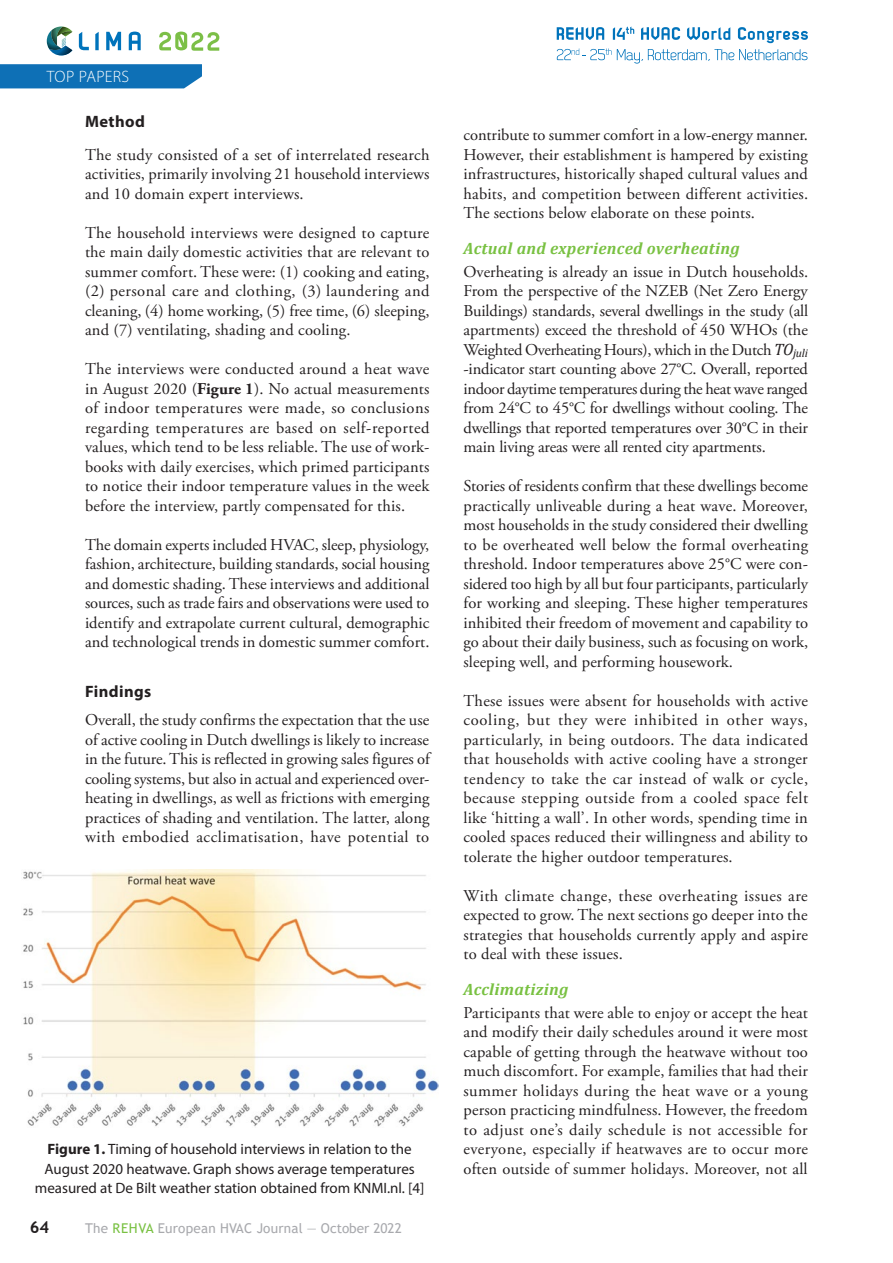
<style>
.page{position:relative;width:893px;height:1263px;background:#fff}
.page>*{position:absolute;margin:0;border:0;box-sizing:border-box;transform-origin:0 0}
.t1{font:16.5px/19.5px "Adobe Garamond Pro";letter-spacing:.01em;color:#231f20;text-align:justify}
.Heading_3{font:italic 700 16.5px "Cambria";letter-spacing:.02em;color:#79c142}
.Heading_2{font:700 16.5px "Myriad Pro";letter-spacing:.025em;color:#231f20}
.t2{font:300 16.5px "Myriad Pro";letter-spacing:.015em;color:#fff}
.zPage_Number{font:700 16.5px "Trebuchet MS";color:#231f20}
.t3{font:15px/19.5px "Myriad Pro";color:#231f20;text-align:center}
.t4{font:13.5px "Trebuchet MS";letter-spacing:.015em;color:#a8a9ad}
.s1{font-weight:700}
.s2{color:#79c142}
.s3{font-family:"Cambria";font-style:italic}
</style>
<div class="page">
<svg style="left:79px;top:32px;width:10px;height:18px"></svg>
<svg style="left:95px;top:32px;width:4px;height:18px"></svg>
<svg style="left:106px;top:32px;width:15px;height:18px"></svg>
<svg style="left:129px;top:32px;width:12px;height:18px"></svg>
<svg style="left:159px;top:32px;width:60px;height:19px"></svg>
<svg style="left:47px;top:26px;width:26px;height:30px"></svg>
<svg style="left:58px;top:37px;width:15px;height:4px"></svg>
<svg style="left:57px;top:27px;width:16px;height:10px"></svg>
<svg style="left:557px;top:26px;width:251px;height:38px"></svg>
<img style="left:23px;top:869px;width:416px;height:258px">
<div style="left:0;top:64px;width:202px;height:24px;background:#0e70b6"></div>
<p class="t2" style="left:47px;top:67px;width:84px">TOP PAPERS</p>
<p class="Heading_2" style="left:85px;top:111px;width:61px">Method</p>
<p class="t1" style="left:85px;top:145px;width:346px">The study consisted of a set of interrelated research activities, primarily involving 21 household interviews and 10 domain expert interviews.</p>
<p class="t1" style="left:85px;top:223px;width:346px">The household interviews were designed to capture the main daily domestic activities that are relevant to summer comfort. These were: (1) cooking and eating, (2) personal care and clothing, (3) laundering and cleaning, (4) home working, (5) free time, (6) sleeping, and (7) ventilating, shading and cooling.</p>
<p class="t1" style="left:85px;top:360px;width:346px">The interviews were conducted around a heat wave in August 2020 (<span class="s1">Figure 1</span>). No actual measurements of indoor temperatures were made, so conclusions regarding temperatures are based on self-reported values, which tend to be less reliable. The use of work&shy;books with daily exercises, which primed participants to notice their indoor temperature values in the week before the interview, partly compensated for this.</p>
<p class="t1" style="left:85px;top:535px;width:346px">The domain experts included HVAC, sleep, physiology, fashion, architecture, building standards, social housing and domestic shading. These interviews and additional sources, such as trade fairs and observations were used to identify and extrapolate current cultural, demographic and technological trends in domestic summer comfort.</p>
<p class="Heading_2" style="left:85px;top:681px;width:68px">Findings</p>
<p class="t1" style="left:85px;top:711px;width:346px">Overall, the study confirms the expectation that the use of active cooling in Dutch dwellings is likely to increase in the future. This is reflected in growing sales figures of cooling systems, but also in actual and experienced over&shy;heating in dwellings, as well as frictions with emerging practices of shading and ventilation. The latter, along with embodied acclimatisation, have potential to</p>
<p class="t3" style="left:35px;top:1139px;width:391px"><span class="s1">Figure 1.</span> Timing of household interviews in relation to the<br>August 2020 heatwave. Graph shows average temperatures measured at De Bilt weather station obtained from KNMI.nl. [4]</p>
<p class="zPage_Number" style="left:30px;top:1217px;width:21px">64</p>
<p class="t4" style="left:85px;top:1220px;width:318px">The <span class="s2">REHVA</span> European HVAC Journal — October 2022</p>
<p class="t1" style="left:463px;top:126px;width:346px">contribute to summer comfort in a low-energy manner.<br>However, their establishment is hampered by existing infrastructures, historically shaped cultural values and habits, and competition between different activities.<br>The sections below elaborate on these points.</p>
<p class="Heading_3" style="left:463px;top:237px;width:278px">Actual and experienced overheating</p>
<p class="t1" style="left:463px;top:262px;width:346px">Overheating is already an issue in Dutch households.<br>From the perspective of the NZEB (Net Zero Energy Buildings) standards, several dwellings in the study (all apartments) exceed the threshold of 450 WHOs (the Weighted Overheating Hours), which in the Dutch <span class="s3">TO</span><sub>juli </sub>-indicator start counting above 27°C. Overall, reported indoor daytime temperatures during the heat wave ranged from 24°C to 45°C for dwellings without cooling. The dwellings that reported temperatures over 30°C in their main living areas were all rented city apartments.</p>
<p class="t1" style="left:463px;top:477px;width:346px">Stories of residents confirm that these dwellings become practically unliveable during a heat wave. Moreover, most households in the study considered their dwelling to be overheated well below the formal overheating threshold. Indoor temperatures above 25°C were con&shy;sidered too high by all but four participants, particularly for working and sleeping. These higher temperatures inhibited their freedom of movement and capability to go about their daily business, such as focusing on work, sleeping well, and performing housework.</p>
<p class="t1" style="left:463px;top:691px;width:346px">These issues were absent for households with active cooling, but they were inhibited in other ways, particularly, in being outdoors. The data indicated that households with active cooling have a stronger tendency to take the car instead of walk or cycle, because stepping outside from a cooled space felt like ‘hitting a wall’. In other words, spending time in cooled spaces reduced their willingness and ability to tolerate the higher outdoor temperatures.</p>
<p class="t1" style="left:463px;top:886px;width:346px">With climate change, these overheating issues are expected to grow. The next sections go deeper into the strategies that households currently apply and aspire to deal with these issues.</p>
<p class="Heading_3" style="left:463px;top:978px;width:106px">Acclimatizing</p>
<p class="t1" style="left:463px;top:1003px;width:346px">Participants that were able to enjoy or accept the heat and modify their daily schedules around it were most capable of getting through the heatwave without too much discomfort. For example, families that had their summer holidays during the heat wave or a young person practicing mindfulness. However, the freedom to adjust one’s daily schedule is not accessible for everyone, especially if heatwaves are to occur more often outside of summer holidays. Moreover, not all</p>
</div>
